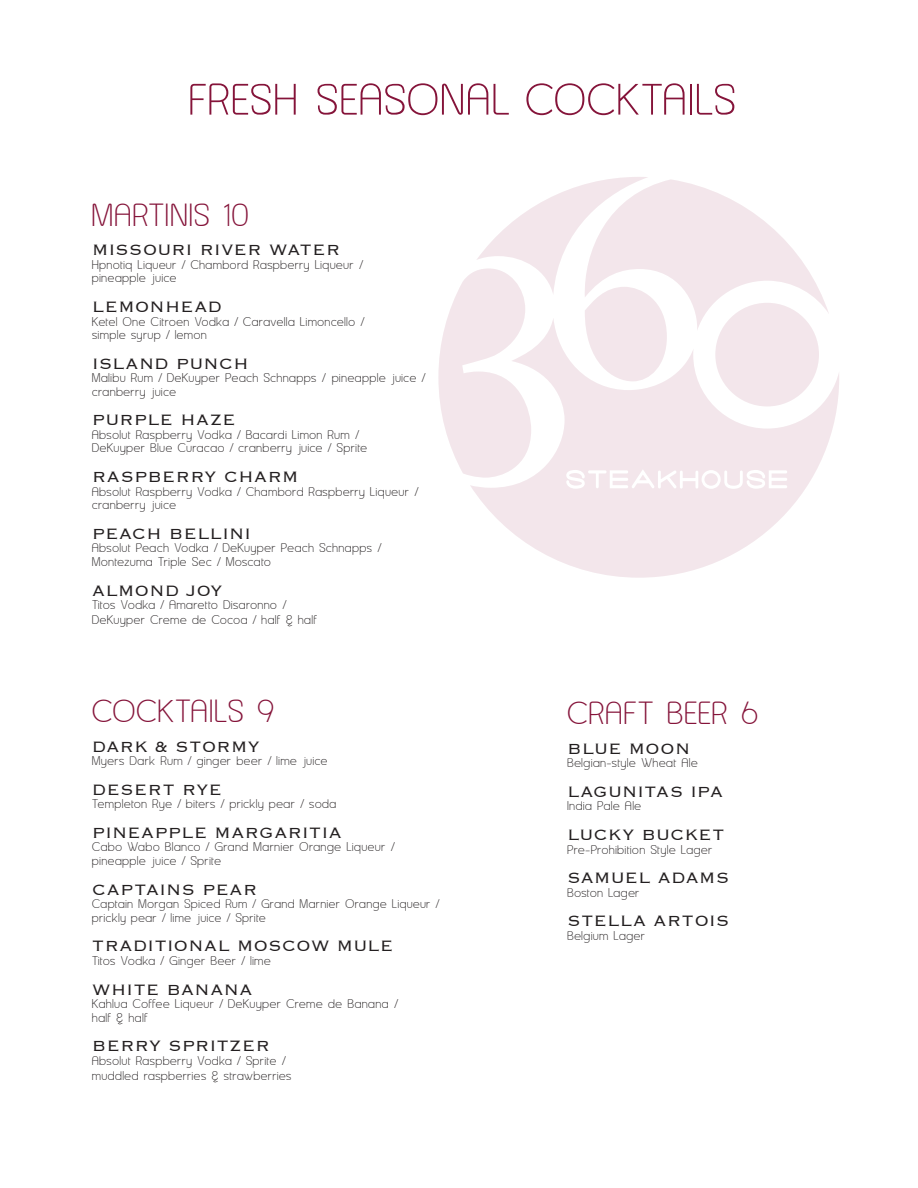
<style>
.page{position:relative;width:918px;height:1188px;background:#fff}
.page>*{position:absolute;margin:0;border:0;box-sizing:border-box;transform-origin:0 0}
.t1{font:52.8px "Asenine";letter-spacing:.035em;color:#85143a}
.t2{font:37.8px "Asenine";letter-spacing:.035em;color:#85143a}
.t3{font:37.8px "Asenine";letter-spacing:.06em;color:#85143a}
.t4{font:300 19.5px "Copperplate";letter-spacing:.025em;color:#231f20}
.t5{font:15px/13.5px "Asenine";letter-spacing:.05em;color:#231f20}
.t6{font:14.85px/13.5px "Asenine";letter-spacing:.055em;color:#231f20}
</style>
<div class="page">
<svg style="left:438px;top:177px;width:401px;height:401px;fill:#f3e6eb"></svg>
<h1 class="t1" style="left:189px;top:72px;width:547px">FRESH SEASONAL COCKTAILS</h1>
<h2 class="t3" style="left:92px;top:195px;width:158px">MARTINIS 10</h2>
<h3 class="t4" style="left:92px;top:237px;width:250px">MISSOURI RIVER WATER</h3>
<p class="t5" style="left:92px;top:258px;width:273px">Hpnotiq Liqueur / Chambord Raspberry Liqueur / pineapple juice</p>
<h3 class="t4" style="left:92px;top:294px;width:131px">LEMONHEAD</h3>
<p class="t5" style="left:92px;top:314px;width:274px">Ketel One Citroen Vodka / Caravella Limoncello / simple syrup / lemon</p>
<h3 class="t4" style="left:92px;top:351px;width:158px">ISLAND PUNCH</h3>
<p class="t5" style="left:92px;top:371px;width:335px">Malibu Rum / DeKuyper Peach Schnapps / pineapple juice / cranberry juice</p>
<h3 class="t4" style="left:92px;top:408px;width:145px">PURPLE HAZE</h3>
<p class="t5" style="left:92px;top:428px;width:276px">Absolut Raspberry Vodka / Bacardi Limon Rum /<br>DeKuyper Blue Curacao / cranberry juice / Sprite</p>
<h3 class="t4" style="left:92px;top:464px;width:208px">RASPBERRY CHARM</h3>
<p class="t5" style="left:92px;top:484px;width:328px">Absolut Raspberry Vodka / Chambord Raspberry Liqueur / cranberry juice</p>
<h3 class="t4" style="left:92px;top:521px;width:160px">PEACH BELLINI</h3>
<p class="t5" style="left:92px;top:541px;width:291px">Absolut Peach Vodka / DeKuyper Peach Schnapps /<br>Montezuma Triple Sec / Moscato</p>
<h3 class="t4" style="left:92px;top:578px;width:132px">ALMOND JOY</h3>
<p class="t5" style="left:92px;top:597px;width:226px;line-height:15px">Titos Vodka / Amaretto Disaronno /<br>DeKuyper Creme de Cocoa / half &amp; half</p>
<h2 class="t2" style="left:92px;top:691px;width:183px">COCKTAILS 9</h2>
<h3 class="t4" style="left:92px;top:734px;width:169px">DARK &amp; STORMY</h3>
<p class="t5" style="left:92px;top:754px;width:237px">Myers Dark Rum / ginger beer / lime juice</p>
<h3 class="t4" style="left:92px;top:777px;width:131px">DESERT RYE</h3>
<p class="t5" style="left:92px;top:797px;width:245px">Templeton Rye / biters / prickly pear / soda</p>
<h3 class="t4" style="left:92px;top:820px;width:251px">PINEAPPLE MARGARITIA</h3>
<p class="t5" style="left:92px;top:840px;width:305px">Cabo Wabo Blanco / Grand Marnier Orange Liqueur / pineapple juice / Sprite</p>
<h3 class="t4" style="left:92px;top:877px;width:166px">CAPTAINS PEAR</h3>
<p class="t6" style="left:92px;top:897px;width:349px">Captain Morgan Spiced Rum / Grand Marnier Orange Liqueur / prickly pear / lime juice / Sprite</p>
<h3 class="t4" style="left:92px;top:933px;width:302px">TRADITIONAL MOSCOW MULE</h3>
<p class="t5" style="left:92px;top:954px;width:180px">Titos Vodka / Ginger Beer / lime</p>
<h3 class="t4" style="left:92px;top:977px;width:162px">WHITE BANANA</h3>
<p class="t5" style="left:92px;top:997px;width:308px">Kahlua Coffee Liqueur / DeKuyper Creme de Banana / half &amp; half</p>
<h3 class="t4" style="left:92px;top:1033px;width:179px">BERRY SPRITZER</h3>
<p class="t5" style="left:92px;top:1053px;width:201px;line-height:15px">Absolut Raspberry Vodka / Sprite / muddled raspberries &amp; strawberries</p>
<h2 class="t2" style="left:567px;top:694px;width:192px">CRAFT BEER 6</h2>
<h3 class="t4" style="left:567px;top:736px;width:124px">BLUE MOON</h3>
<p class="t5" style="left:567px;top:756px;width:132px">Belgian-style Wheat Ale</p>
<h3 class="t4" style="left:567px;top:779px;width:157px">LAGUNITAS IPA</h3>
<p class="t5" style="left:567px;top:799px;width:75px">India Pale Ale</p>
<h3 class="t4" style="left:567px;top:822px;width:158px">LUCKY BUCKET</h3>
<p class="t5" style="left:567px;top:842px;width:146px">Pre-Prohibition Style Lager</p>
<h3 class="t4" style="left:567px;top:865px;width:163px">SAMUEL ADAMS</h3>
<p class="t5" style="left:567px;top:885px;width:73px">Boston Lager</p>
<h3 class="t4" style="left:567px;top:908px;width:163px">STELLA ARTOIS</h3>
<p class="t5" style="left:567px;top:929px;width:79px">Belgium Lager</p>
</div>
